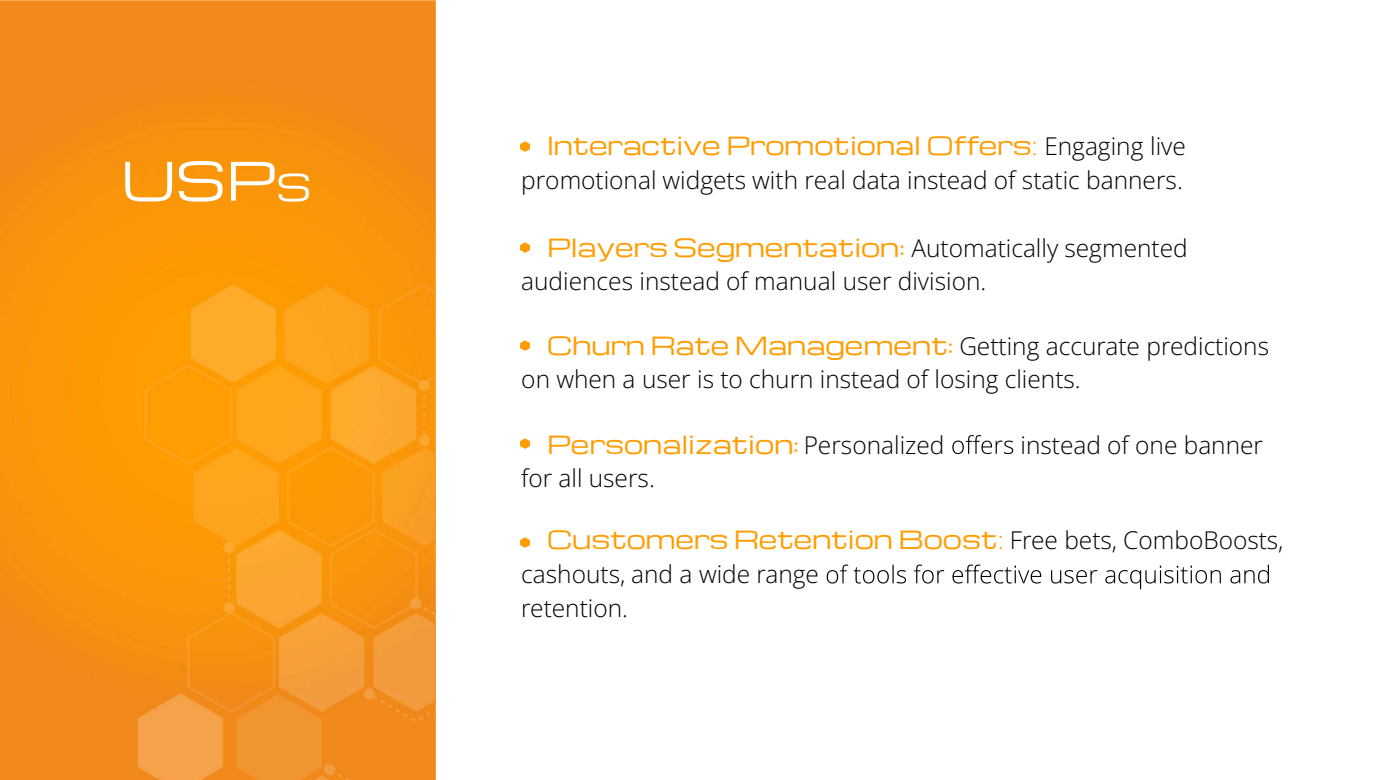
<style>
.page{position:relative;width:1386px;height:780px;background:#fff}
.page>*{position:absolute;margin:0;border:0;box-sizing:border-box;transform-origin:0 0}
.t1{font:51.62px "Michroma";color:#fff}
.t2{font:300 24.5px/33.8px "Open Sans";color:#000}
.t3{font:24.5px "Michroma";color:#ff9c01}
.s1{font-size:35.88px}
.s2{font-family:"Open Sans";font-weight:300}
.s3{font-family:"Open Sans";font-weight:300;color:#000}
.s4{font-family:"Michroma";font-weight:400;color:#ff9c01}
</style>
<div class="page">
<img style="left:0;top:0;width:435px;height:779px">
<svg style="left:952px;top:435px;width:61px;height:19px"></svg>
<svg style="left:826px;top:564px;width:442px;height:25px"></svg>
<svg style="left:520px;top:141px;width:9px;height:10px"></svg>
<svg style="left:520px;top:243px;width:9px;height:10px"></svg>
<svg style="left:521px;top:340px;width:8px;height:10px"></svg>
<svg style="left:520px;top:438px;width:9px;height:10px"></svg>
<svg style="left:520px;top:537px;width:9px;height:10px"></svg>
<h1 class="t1" style="left:122px;top:141px;width:191px">USP<span class="s1">S</span></h1>
<p class="t3" style="left:547px;top:126px;width:640px">Interactive Promotional Offers<span class="s2">:</span> <span class="s3">Engaging live</span></p>
<p class="t2" style="left:521px;top:162px;width:663px">promotional widgets with real data instead of static banners.</p>
<p class="t2" style="left:521px;top:230px;width:668px;text-indent:26px"><span class="s4">Players Segmentation:</span> Automatically segmented audiences instead of manual user division.</p>
<p class="t2" style="left:521px;top:328px;width:749px;text-indent:26px"><span class="s4">Churn Rate Management:</span> Getting accurate predictions on when a user is to churn instead of losing clients.</p>
<p class="t3" style="left:547px;top:425px;width:399px">Personalization: <span class="s3">Personalized</span></p>
<p class="t2" style="left:1020px;top:427px;width:244px">instead of one banner</p>
<p class="t2" style="left:521px;top:461px;width:135px">for all users.</p>
<p class="t3" style="left:547px;top:521px;width:737px">Customers Retention Boost<span class="s2">:</span> <span class="s3">Free bets, ComboBoosts,</span></p>
<p class="t2" style="left:521px;top:556px;width:299px">cashouts, and a wide range retention.</p>
</div>
